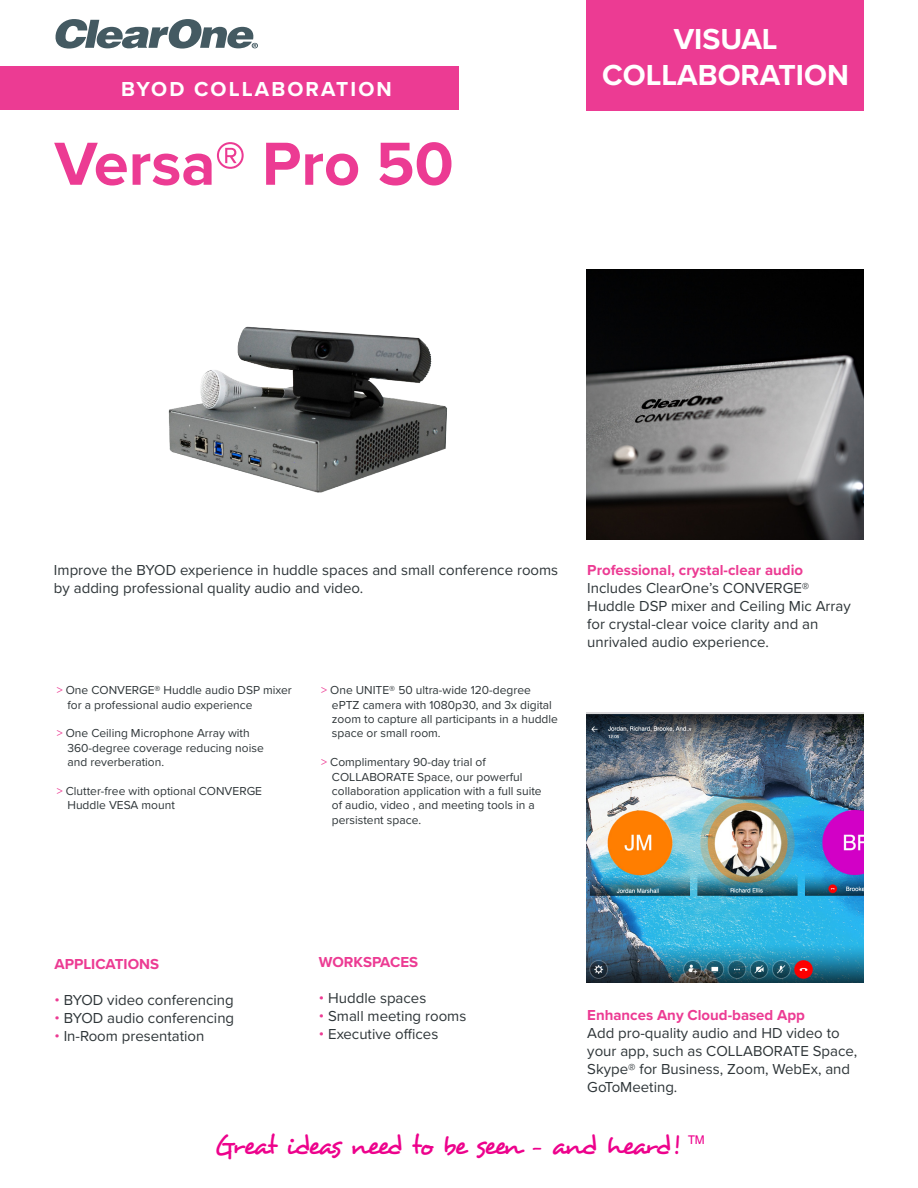
<style>
.page{position:relative;width:918px;height:1188px;background:#fff}
.page>*{position:absolute;margin:0;border:0;box-sizing:border-box;transform-origin:0 0}
.t1{font:700 63px "Proxima Nova";color:#ec3b93}
.t2{font:700 30px/36px "Proxima Nova";color:#fff;text-align:center}
.t3{font:27px "Desyrel";letter-spacing:-.075em;color:#ed028c}
.t4{font:700 21px "Proxima Nova";letter-spacing:.1em;color:#fff}
.t5{font:15px/18px "Proxima Nova";color:#2e3538}
.t6{font:700 15px "Proxima Nova";color:#ec3b93}
.t7{font:12px/14.4px "Proxima Nova";color:#2e3538}
.t8{font:12px "Swiss 721 BT";color:#ed028c}
.s1{color:#ec3b93}
</style>
<div class="page">
<img style="left:587px;top:712px;width:277px;height:271px">
<img style="left:587px;top:269px;width:277px;height:271px">
<img style="left:168px;top:326px;width:279px;height:167px">
<div style="left:587px;top:0;width:277px;height:110px;background:#ec3b93"></div>
<div style="left:0;top:66px;width:459px;height:44px;background:#ec3b93"></div>
<svg style="left:56px;top:19px;width:202px;height:30px"></svg>
<h3 class="t4" style="left:121px;top:74px;width:106px">BYOD Collab</h3>
<h3 class="t4" style="left:287px;top:74px;width:34px">Oration</h3>
<h1 class="t1" style="left:54px;top:117px;width:401px">Versa® Pro 50</h1>
<h2 class="t2" style="left:602px;top:20px;width:248px">VISUAL<br>COLLABORATION</h2>
<p class="t5" style="left:54px;top:560px;width:506px">Improve the BYOD experience in huddle spaces and small conference rooms by adding professional quality audio and video.</p>
<p class="t7" style="left:68px;top:682px;width:226px;text-indent:-11px"><span class="s1">&gt;</span> One CONVERGE® Huddle audio DSP mixer for a professional audio experience</p>
<p class="t7" style="left:68px;top:726px;width:198px;text-indent:-11px"><span class="s1">&gt;</span> One Ceiling Microphone Array with<br>360-degree coverage reducing noise and reverberation.</p>
<p class="t7" style="left:68px;top:783px;width:196px;text-indent:-11px"><span class="s1">&gt;</span> Clutter-free with optional CONVERGE<br>Huddle VESA mount</p>
<p class="t7" style="left:332px;top:682px;width:227px;text-indent:-11px"><span class="s1">&gt;</span> One UNITE® 50 ultra-wide 120-degree ePTZ camera with 1080p30, and 3x digital zoom to capture all participants in a huddle space or small room.</p>
<p class="t7" style="left:332px;top:754px;width:211px;text-indent:-11px"><span class="s1">&gt;</span> Complimentary 90-day trial of COLLABORATE Space, our powerful collaboration application with a full suite of audio, video , and meeting tools in a persistent space.</p>
<p class="t6" style="left:587px;top:559px;width:217px">Professional, crystal-clear audio</p>
<p class="t5" style="left:587px;top:578px;width:265px">Includes ClearOne’s CONVERGE® Huddle DSP mixer and Ceiling Mic Array for crystal-clear voice clarity and an unrivaled audio experience.</p>
<p class="t6" style="left:54px;top:953px;width:106px">APPLICATIONS</p>
<p class="t5" style="left:54px;top:990px;width:181px"><span class="s1">•</span> BYOD video conferencing</p>
<p class="t5" style="left:54px;top:1008px;width:181px"><span class="s1">•</span> BYOD audio conferencing</p>
<p class="t5" style="left:54px;top:1026px;width:152px"><span class="s1">•</span> In-Room presentation</p>
<p class="t6" style="left:319px;top:950px;width:101px">WORKSPACES</p>
<p class="t5" style="left:319px;top:988px;width:109px"><span class="s1">•</span> Huddle spaces</p>
<p class="t5" style="left:319px;top:1006px;width:149px"><span class="s1">•</span> Small meeting rooms</p>
<p class="t5" style="left:319px;top:1024px;width:121px"><span class="s1">•</span> Executive offices</p>
<p class="t6" style="left:587px;top:1004px;width:219px">Enhances Any Cloud-based App</p>
<p class="t5" style="left:587px;top:1023px;width:272px">Add pro-quality audio and HD video to your app, such as COLLABORATE Space,<br>Skype® for Business, Zoom, WebEx, and<br>GoToMeeting.</p>
<h3 class="t3" style="left:214px;top:1128px;width:467px">Great ideas need to be seen - and heard!</h3>
<p class="t8" style="left:688px;top:1132px;width:18px">TM</p>
</div>
